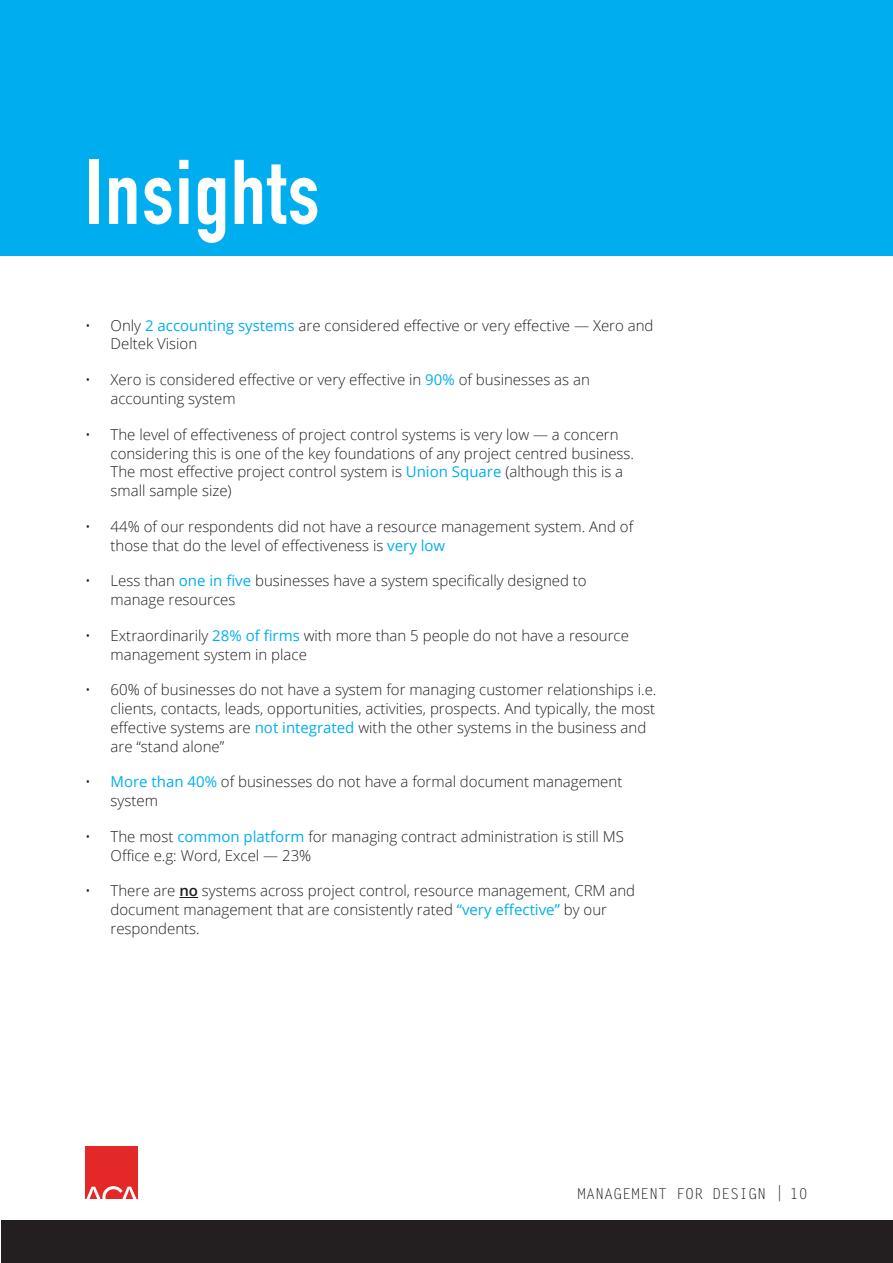
<style>
.page{position:relative;width:893px;height:1263px;background:#fff}
.page>*{position:absolute;margin:0;border:0;box-sizing:border-box;transform-origin:0 0}
.t1{font:700 90px "DIN Condensed";letter-spacing:.02em;color:#fff}
.t2{font:300 15px/18.8px "Open Sans";color:#231f20}
.t3{font:15px "Letter Gothic Std";color:#231f20}
.s1{font-weight:400;color:#00aeef}
.s2{font-weight:600}
</style>
<div class="page">
<div style="left:1px;top:1220px;width:891px;height:43px;background:#231f20"></div>
<div style="left:0;top:0;width:893px;height:255px;background:#00aeef"></div>
<svg style="left:179px;top:897px;width:19px;height:1px"></svg>
<img style="left:85px;top:1146px;width:53px;height:53px">
<p class="t1" style="left:85px;top:140px;width:236px">Insights</p>
<p class="t2" style="left:111px;top:315px;width:544px;text-indent:-26px">• Only <span class="s1">2 accounting systems</span> are considered effective or very effective — Xero and<br>Deltek Vision</p>
<p class="t2" style="left:111px;top:370px;width:481px;text-indent:-26px">• Xero is considered effective or very effective in <span class="s1">90%</span> of businesses as an accounting system</p>
<p class="t2" style="left:111px;top:424px;width:525px;text-indent:-26px">• The level of effectiveness of project control systems is very low — a concern considering this is one of the key foundations of any project centred business.<br>The most effective project control system is <span class="s1">Union Square</span> (although this is a small sample size)</p>
<p class="t2" style="left:111px;top:516px;width:524px;text-indent:-26px">• 44% of our respondents did not have a resource management system. And of those that do the level of effectiveness is <span class="s1">very low</span></p>
<p class="t2" style="left:111px;top:571px;width:478px;text-indent:-26px">• Less than <span class="s1">one in five</span> businesses have a system specifically designed to manage resources</p>
<p class="t2" style="left:111px;top:626px;width:520px;text-indent:-26px">• Extraordinarily <span class="s1">28% of firms</span> with more than 5 people do not have a resource management system in place</p>
<p class="t2" style="left:111px;top:680px;width:547px;text-indent:-26px">• 60% of businesses do not have a system for managing customer relationships i.e. clients, contacts, leads, opportunities, activities, prospects. And typically, the most effective systems are <span class="s1">not integrated</span> with the other systems in the business and are “stand alone”</p>
<p class="t2" style="left:111px;top:772px;width:513px;text-indent:-26px">• <span class="s1">More than 40%</span> of businesses do not have a formal document management system</p>
<p class="t2" style="left:111px;top:827px;width:515px;text-indent:-26px">• The most <span class="s1">common platform</span> for managing contract administration is still MS<br>Office e.g: Word, Excel — 23%</p>
<p class="t2" style="left:111px;top:881px;width:526px;text-indent:-26px">• There are <span class="s2">no</span> systems across project control, resource management, CRM and document management that are consistently rated <span class="s1">“very effective”</span> by our respondents.</p>
<p class="t3" style="left:577px;top:1185px;width:232px">MANAGEMENT FOR DESIGN | 10</p>
</div>
